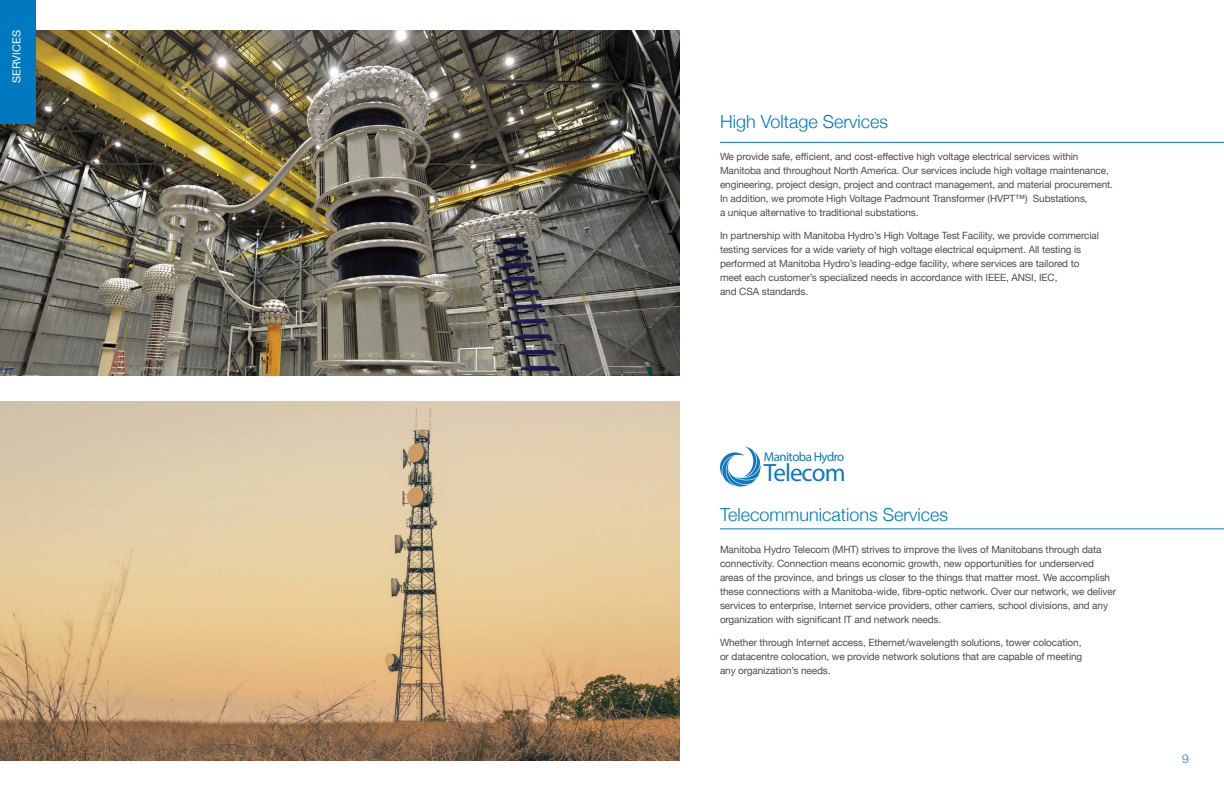
<style>
.page{position:relative;width:1224px;height:792px;background:#fff}
.page>*{position:absolute;margin:0;border:0;box-sizing:border-box;transform-origin:0 0}
.t1{font:25.1px "Myriad Pro";letter-spacing:-.04em;color:#0e79bf}
.t2{font:300 18px "Helvetica Neue";color:#0079c1}
.t3{font:12.9px "Myriad Pro";letter-spacing:-.04em;color:#0e79bf}
.t4{font:300 12px "Helvetica Neue";color:#0079c1}
.t5{font:11px "Helvetica Neue";color:#fff}
.t6{font:10px/14px "Helvetica Neue";letter-spacing:-.01em;color:#4d4d4f}
</style>
<div class="page">
<hr style="left:720px;top:142px;width:504px;height:1px;background:#0079c1">
<hr style="left:720px;top:528px;width:504px;height:1px;background:#0079c1">
<svg style="left:720px;top:446px;width:41px;height:41px"></svg>
<img style="left:0;top:30px;width:680px;height:346px">
<img style="left:0;top:402px;width:680px;height:358px">
<div style="left:0;top:0;width:36px;height:123px;background:#0079c1"></div>
<p class="t5" style="left:9px;top:83px;width:54px;rotate:-90deg">SERVICES</p>
<h2 class="t2" style="left:720px;top:107px;width:170px">High Voltage Services</h2>
<p class="t6" style="left:720px;top:150px;width:395px">We provide safe, efficient, and cost-effective high voltage electrical services within Manitoba and throughout North America. Our services include high voltage maintenance, engineering, project design, project and contract management, and material procurement.<br>In addition, we promote High Voltage Padmount Transformer (HVPT™) Substations,<br>a unique alternative to traditional substations.</p>
<p class="t6" style="left:720px;top:229px;width:381px">In partnership with Manitoba Hydro’s High Voltage Test Facility, we provide commercial testing services for a wide variety of high voltage electrical equipment. All testing is performed at Manitoba Hydro’s leading-edge facility, where services are tailored to meet each customer’s specialized needs in accordance with IEEE, ANSI, IEC,<br>and CSA standards.</p>
<p class="t3" style="left:764px;top:448px;width:82px">Manitoba Hydro</p>
<h1 class="t1" style="left:764px;top:457px;width:83px">Telecom</h1>
<h2 class="t2" style="left:720px;top:500px;width:230px">Telecommunications Services</h2>
<p class="t6" style="left:720px;top:543px;width:398px">Manitoba Hydro Telecom (MHT) strives to improve the lives of Manitobans through data connectivity. Connection means economic growth, new opportunities for underserved areas of the province, and brings us closer to the things that matter most. We accomplish these connections with a Manitoba-wide, fibre-optic network. Over our network, we deliver services to enterprise, Internet service providers, other carriers, school divisions, and any organization with significant IT and network needs.</p>
<p class="t6" style="left:720px;top:636px;width:364px;text-align:justify">Whether through Internet access, Ethernet/wavelength solutions, tower colocation, or datacentre colocation, we provide network solutions that are capable of meeting any organization’s needs.</p>
<p class="t4" style="left:1182px;top:749px;width:8px">9</p>
</div>
